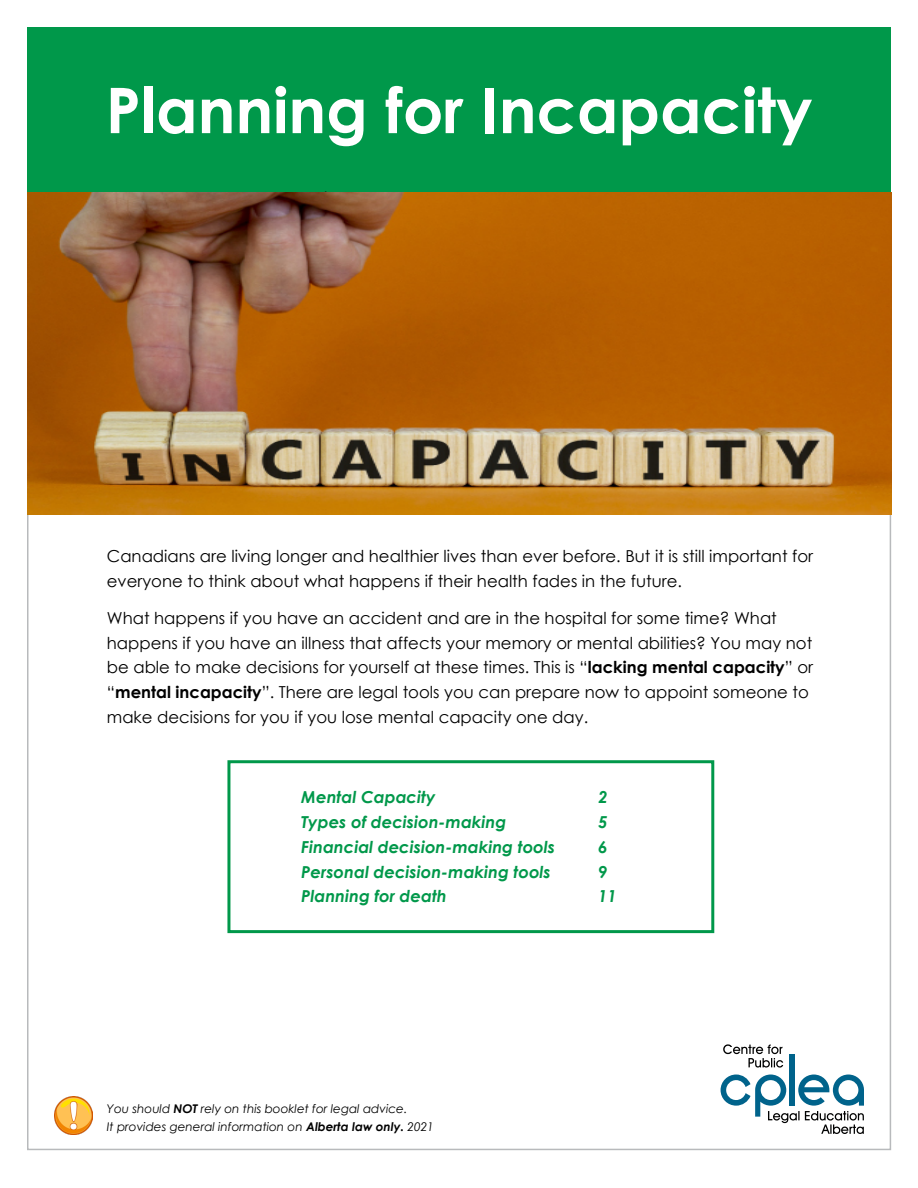
<style>
.page{position:relative;width:918px;height:1188px;background:#fff}
.page>*{position:absolute;margin:0;border:0;box-sizing:border-box;transform-origin:0 0}
.t1{font:700 63px "Century Gothic";color:#fff}
.t2{font:16.5px/24.8px "Century Gothic";color:#000}
.t3{font:italic 700 16.5px "Century Gothic";color:#00984a}
.t4{font:italic 12px/18px "Century Gothic";color:#000}
.s1{font-weight:700}
</style>
<div class="page">
<div style="left:27px;top:27px;width:864px;height:165px;background:#00984a"></div>
<svg style="left:723px;top:1044px;width:60px;height:24px"></svg>
<div style="left:790px;top:1054px;width:5px;height:52px;background:#00638b"></div>
<svg style="left:721px;top:1075px;width:143px;height:59px"></svg>
<img style="left:54px;top:1096px;width:39px;height:39px">
<div style="left:227px;top:760px;width:487px;height:173px;border:3px solid #00984a"></div>
<img style="left:27px;top:192px;width:864px;height:322px">
<h1 class="t1" style="left:106px;top:62px;width:708px">Planning for Incapacity</h1>
<p class="t2" style="left:107px;top:544px;width:708px">Canadians are living longer and healthier lives than ever before. But it is still important for everyone to think about what happens if their health fades in the future.</p>
<p class="t2" style="left:107px;top:605px;width:708px">What happens if you have an accident and are in the hospital for some time? What happens if you have an illness that affects your memory or mental abilities? You may not be able to make decisions for yourself at these times. This is “<span class="s1">lacking mental capacity</span>” or “<span class="s1">mental incapacity</span>”. There are legal tools you can prepare now to appoint someone to make decisions for you if you lose mental capacity one day.</p>
<p class="t3" style="left:301px;top:785px;width:136px">Mental Capacity</p>
<p class="t3" style="left:598px;top:785px;width:11px">2</p>
<p class="t3" style="left:301px;top:810px;width:206px">Types of decision-making</p>
<p class="t3" style="left:598px;top:810px;width:11px">5</p>
<p class="t3" style="left:301px;top:834px;width:255px">Financial decision-making tools</p>
<p class="t3" style="left:598px;top:834px;width:11px">6</p>
<p class="t3" style="left:301px;top:859px;width:251px">Personal decision-making tools</p>
<p class="t3" style="left:598px;top:859px;width:11px">9</p>
<p class="t3" style="left:301px;top:884px;width:147px">Planning for death</p>
<p class="t3" style="left:598px;top:884px;width:20px">11</p>
<p class="t4" style="left:107px;top:1100px;width:329px">You should <span class="s1">NOT</span> rely on this booklet for legal advice.<br>It provides general information on <span class="s1">Alberta law only.</span> 2021</p>
</div>
